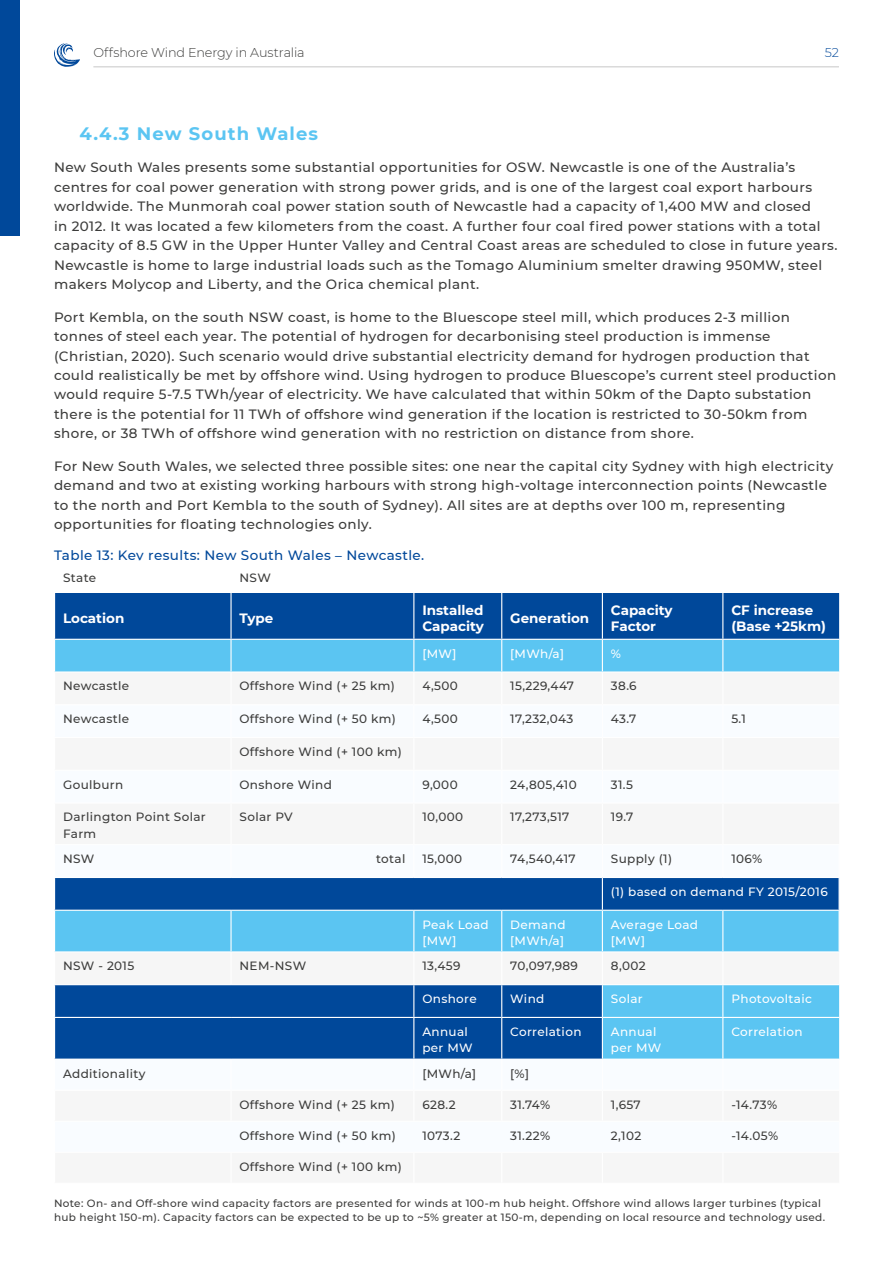
<style>
.page{position:relative;width:893px;height:1263px;background:#fff}
.page>*{position:absolute;margin:0;border:0;box-sizing:border-box;transform-origin:0 0}
.t1{font:700 18px "Montserrat";letter-spacing:.06em;color:#5bc5f2}
.t2{font:500 13.5px/19.5px "Montserrat";letter-spacing:.03em;color:#3c3c3b}
.t3{font:700 13.5px/16.2px "Montserrat";color:#fff}
.t4{font:500 13.5px "Montserrat";letter-spacing:.03em;color:#00489a}
.t5{font:300 12.75px "Montserrat";letter-spacing:-.005em;color:#3c3c3b}
.t6{font:300 12.75px "Montserrat";color:#00489a}
.t7{font:500 12px/16.5px "Montserrat";letter-spacing:.03em;color:#3c3c3b}
.t8{font:500 12px/16.5px "Montserrat";letter-spacing:.03em;color:#fff}
.t9{font:500 10.5px/13.5px "Montserrat";letter-spacing:.03em;color:#3c3c3b}
</style>
<div class="page">
<hr style="left:93px;top:66px;width:746px;height:2px;background:#dadada">
<svg style="left:54px;top:43px;width:26px;height:24px"></svg>
<div style="left:0;top:0;width:20px;height:236px;background:#00489a"></div>
<div style="left:55px;top:593px;width:784px;height:46px;background:#00489a"></div>
<div style="left:55px;top:640px;width:784px;height:31px;background:#5bc5f2"></div>
<svg style="left:55px;top:985px;width:784px;height:73px;background:#1d6eb4"></svg>
<svg style="left:55px;top:878px;width:783px;height:73px;background:#338ecb"></svg>
<hr style="left:230px;top:593px;width:2px;height:46px;background:#fff">
<hr style="left:413px;top:593px;width:1px;height:46px;background:#fff">
<hr style="left:501px;top:593px;width:1px;height:46px;background:#fff">
<hr style="left:602px;top:593px;width:1px;height:46px;background:#fff">
<hr style="left:722px;top:593px;width:1px;height:46px;background:#fff">
<hr style="left:230px;top:640px;width:2px;height:31px;background:#fff">
<hr style="left:413px;top:640px;width:1px;height:31px;background:#fff">
<hr style="left:501px;top:640px;width:1px;height:31px;background:#fff">
<hr style="left:602px;top:640px;width:1px;height:31px;background:#fff">
<hr style="left:722px;top:640px;width:1px;height:31px;background:#fff">
<hr style="left:413px;top:985px;width:1px;height:32px;background:#fff">
<hr style="left:501px;top:985px;width:1px;height:32px;background:#fff">
<hr style="left:602px;top:985px;width:1px;height:32px;background:#fff">
<hr style="left:722px;top:985px;width:1px;height:32px;background:#fff">
<hr style="left:54px;top:1017px;width:177px;height:1px;background:#fff">
<hr style="left:231px;top:1017px;width:183px;height:1px;background:#fff">
<hr style="left:414px;top:1017px;width:88px;height:1px;background:#fff">
<hr style="left:413px;top:1018px;width:1px;height:40px;background:#fff">
<hr style="left:502px;top:1017px;width:100px;height:1px;background:#fff">
<hr style="left:501px;top:1018px;width:1px;height:40px;background:#fff">
<hr style="left:602px;top:1017px;width:121px;height:1px;background:#fff">
<hr style="left:602px;top:1018px;width:1px;height:40px;background:#fff">
<hr style="left:723px;top:1017px;width:116px;height:1px;background:#fff">
<hr style="left:722px;top:1018px;width:1px;height:40px;background:#fff">
<hr style="left:602px;top:878px;width:1px;height:32px;background:#fff">
<hr style="left:54px;top:910px;width:177px;height:1px;background:#fff">
<hr style="left:231px;top:910px;width:183px;height:1px;background:#fff">
<hr style="left:230px;top:911px;width:2px;height:40px;background:#fff">
<hr style="left:414px;top:910px;width:88px;height:1px;background:#fff">
<hr style="left:413px;top:911px;width:1px;height:40px;background:#fff">
<hr style="left:502px;top:910px;width:100px;height:1px;background:#fff">
<hr style="left:501px;top:911px;width:1px;height:40px;background:#fff">
<hr style="left:602px;top:910px;width:121px;height:1px;background:#fff">
<hr style="left:602px;top:911px;width:1px;height:40px;background:#fff">
<hr style="left:723px;top:910px;width:117px;height:1px;background:#fff">
<hr style="left:722px;top:911px;width:1px;height:40px;background:#fff">
<p class="t5" style="left:93px;top:43px;width:213px">Offshore Wind Energy in Australia</p>
<p class="t6" style="left:825px;top:43px;width:16px">52</p>
<h1 class="t1" style="left:80px;top:121px;width:240px">4.4.3 New South Wales</h1>
<p class="t2" style="left:54px;top:157px;width:785px">New South Wales presents some substantial opportunities for OSW. Newcastle is one of the Australia’s centres for coal power generation with strong power grids, and is one of the largest coal export harbours worldwide. The Munmorah coal power station south of Newcastle had a capacity of 1,400 MW and closed<br>in 2012. It was located a few kilometers from the coast. A further four coal fired power stations with a total capacity of 8.5 GW in the Upper Hunter Valley and Central Coast areas are scheduled to close in future years.<br>Newcastle is home to large industrial loads such as the Tomago Aluminium smelter drawing 950MW, steel makers Molycop and Liberty, and the Orica chemical plant.</p>
<p class="t2" style="left:54px;top:306px;width:784px">Port Kembla, on the south NSW coast, is home to the Bluescope steel mill, which produces 2-3 million tonnes of steel each year. The potential of hydrogen for decarbonising steel production is immense (Christian, 2020). Such scenario would drive substantial electricity demand for hydrogen production that could realistically be met by offshore wind. Using hydrogen to produce Bluescope’s current steel production would require 5-7.5 TWh/year of electricity. We have calculated that within 50km of the Dapto substation there is the potential for 11 TWh of offshore wind generation if the location is restricted to 30-50km from shore, or 38 TWh of offshore wind generation with no restriction on distance from shore.</p>
<p class="t2" style="left:54px;top:456px;width:781px">For New South Wales, we selected three possible sites: one near the capital city Sydney with high electricity demand and two at existing working harbours with strong high-voltage interconnection points (Newcastle to the north and Port Kembla to the south of Sydney). All sites are at depths over 100 m, representing opportunities for floating technologies only.</p>
<p class="t4" style="left:54px;top:545px;width:372px">Table 13: Key results: New South Wales – Newcastle.</p>
<p class="t7" style="left:63px;top:569px;width:35px">State</p>
<p class="t7" style="left:240px;top:569px;width:33px">NSW</p>
<p class="t3" style="left:63px;top:609px;width:63px">Location</p>
<p class="t3" style="left:240px;top:609px;width:35px">Type</p>
<p class="t3" style="left:422px;top:601px;width:63px">Installed<br>Capacity</p>
<p class="t3" style="left:510px;top:609px;width:81px">Generation</p>
<p class="t3" style="left:611px;top:601px;width:63px">Capacity<br>Factor</p>
<p class="t3" style="left:731px;top:601px;width:96px">CF increase (Base +25km)</p>
<p class="t8" style="left:422px;top:645px;width:36px">[MW]</p>
<p class="t8" style="left:510px;top:645px;width:55px">[MWh/a]</p>
<p class="t8" style="left:611px;top:645px;width:12px">%</p>
<p class="t7" style="left:63px;top:677px;width:68px">Newcastle</p>
<p class="t7" style="left:240px;top:677px;width:157px">Offshore Wind (+ 25 km)</p>
<p class="t7" style="left:422px;top:677px;width:37px">4,500</p>
<p class="t7" style="left:510px;top:677px;width:65px">15,229,447</p>
<p class="t7" style="left:611px;top:677px;width:27px">38.6</p>
<p class="t7" style="left:63px;top:710px;width:68px">Newcastle</p>
<p class="t7" style="left:240px;top:710px;width:158px">Offshore Wind (+ 50 km)</p>
<p class="t7" style="left:422px;top:710px;width:37px">4,500</p>
<p class="t7" style="left:510px;top:710px;width:65px">17,232,043</p>
<p class="t7" style="left:611px;top:710px;width:27px">43.7</p>
<p class="t7" style="left:731px;top:710px;width:16px">5.1</p>
<p class="t7" style="left:240px;top:743px;width:164px">Offshore Wind (+ 100 km)</p>
<p class="t7" style="left:63px;top:776px;width:62px">Goulburn</p>
<p class="t7" style="left:240px;top:776px;width:94px">Onshore Wind</p>
<p class="t7" style="left:422px;top:776px;width:37px">9,000</p>
<p class="t7" style="left:510px;top:776px;width:68px">24,805,410</p>
<p class="t7" style="left:611px;top:776px;width:23px">31.5</p>
<p class="t7" style="left:63px;top:808px;width:144px">Darlington Point Solar<br>Farm</p>
<p class="t7" style="left:240px;top:808px;width:55px">Solar PV</p>
<p class="t7" style="left:422px;top:808px;width:42px">10,000</p>
<p class="t7" style="left:510px;top:808px;width:61px">17,273,517</p>
<p class="t7" style="left:611px;top:808px;width:24px">19.7</p>
<p class="t7" style="left:63px;top:850px;width:33px">NSW</p>
<p class="t7" style="left:376px;top:850px;width:31px">total</p>
<p class="t7" style="left:422px;top:850px;width:41px">15,000</p>
<p class="t7" style="left:510px;top:850px;width:67px">74,540,417</p>
<p class="t7" style="left:611px;top:850px;width:63px">Supply (1)</p>
<p class="t7" style="left:731px;top:850px;width:32px">106%</p>
<p class="t8" style="left:611px;top:883px;width:218px">(1) based on demand FY 2015/2016</p>
<p class="t8" style="left:422px;top:916px;width:68px">Peak Load [MW]</p>
<p class="t8" style="left:510px;top:916px;width:57px">Demand [MWh/a]</p>
<p class="t8" style="left:611px;top:916px;width:89px">Average Load [MW]</p>
<p class="t7" style="left:63px;top:957px;width:73px">NSW - 2015</p>
<p class="t7" style="left:240px;top:957px;width:68px">NEM-NSW</p>
<p class="t7" style="left:422px;top:957px;width:40px">13,459</p>
<p class="t7" style="left:510px;top:957px;width:69px">70,097,989</p>
<p class="t7" style="left:611px;top:957px;width:36px">8,002</p>
<p class="t8" style="left:422px;top:990px;width:56px">Onshore</p>
<p class="t8" style="left:510px;top:990px;width:36px">Wind</p>
<p class="t8" style="left:611px;top:990px;width:33px">Solar</p>
<p class="t8" style="left:731px;top:990px;width:82px">Photovoltaic</p>
<p class="t8" style="left:422px;top:1023px;width:52px">Annual per MW</p>
<p class="t8" style="left:510px;top:1023px;width:73px">Correlation</p>
<p class="t8" style="left:611px;top:1023px;width:52px">Annual per MW</p>
<p class="t8" style="left:731px;top:1023px;width:73px">Correlation</p>
<p class="t7" style="left:63px;top:1064px;width:84px">Additionality</p>
<p class="t7" style="left:422px;top:1064px;width:55px">[MWh/a]</p>
<p class="t7" style="left:510px;top:1064px;width:20px">[%]</p>
<p class="t7" style="left:240px;top:1095px;width:157px">Offshore Wind (+ 25 km)</p>
<p class="t7" style="left:422px;top:1095px;width:35px">628.2</p>
<p class="t7" style="left:510px;top:1095px;width:41px">31.74%</p>
<p class="t7" style="left:611px;top:1095px;width:31px">1,657</p>
<p class="t7" style="left:731px;top:1095px;width:47px">-14.73%</p>
<p class="t7" style="left:240px;top:1126px;width:158px">Offshore Wind (+ 50 km)</p>
<p class="t7" style="left:422px;top:1126px;width:39px">1073.2</p>
<p class="t7" style="left:510px;top:1126px;width:41px">31.22%</p>
<p class="t7" style="left:611px;top:1126px;width:32px">2,102</p>
<p class="t7" style="left:731px;top:1126px;width:48px">-14.05%</p>
<p class="t7" style="left:240px;top:1158px;width:164px">Offshore Wind (+ 100 km)</p>
<p class="t9" style="left:54px;top:1196px;width:773px">Note: On- and Off-shore wind capacity factors are presented for winds at 100-m hub height. Offshore wind allows larger turbines (typical hub height 150-m). Capacity factors can be expected to be up to ~5% greater at 150-m, depending on local resource and technology used.</p>
</div>
